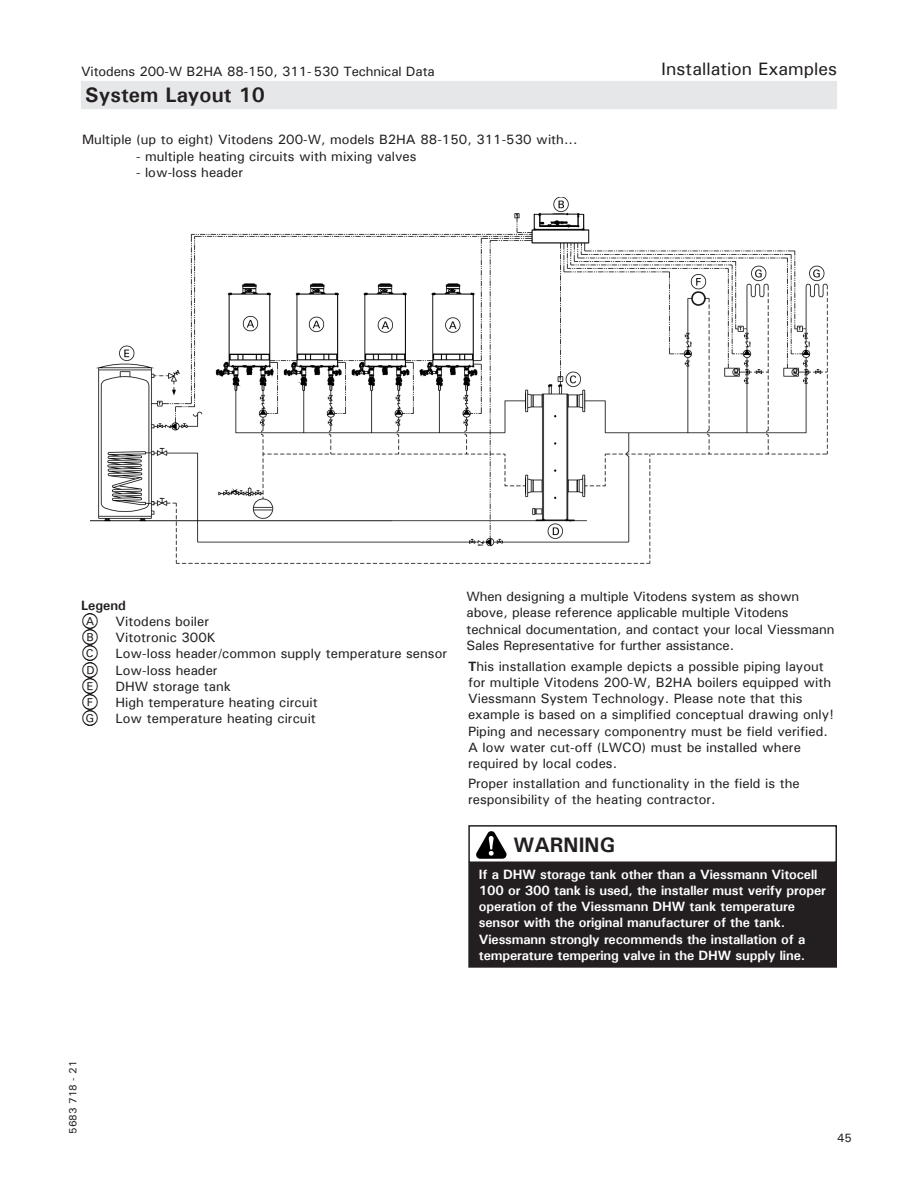
<style>
.page{position:relative;width:918px;height:1188px;background:#fff}
.page>*{position:absolute;margin:0;border:0;box-sizing:border-box;transform-origin:0 0}
.BAR_HEADINGS{font:700 21px "Univers";color:#231f20}
.SECTION_HEADINGS{font:18px "Univers";color:#231f20}
.t1{font:13.5px/16.2px "Univers";color:#231f20}
.t2{font:700 13.5px/16.2px "Univers";letter-spacing:-.01em;color:#fff}
.t3{font:700 13.5px "Univers";color:#231f20}
.t4{font:12px "Univers";color:#231f20}
.t5{font:10.5px "Univers";color:#231f20}
.s1{font-family:"HEIZTECHNIK Buchstaben"}
.s2{font-weight:700}
</style>
<div class="page">
<div style="left:79px;top:79px;width:760px;height:32px;background:#e6e7e9;border:2px solid #fff"></div>
<div style="left:468px;top:825px;width:369px;height:38px;border:2px solid #231f20"></div>
<img style="left:477px;top:831px;width:29px;height:27px">
<div style="left:469px;top:863px;width:367px;height:104px;background:#231f20"></div>
<div style="left:468px;top:863px;width:369px;height:105px;border:2px solid #231f20"></div>
<img style="left:91px;top:198px;width:736px;height:365px">
<p class="t1" style="left:81px;top:63px;width:355px">Vitodens 200-W B2HA 88-150, 311- 530 Technical Data</p>
<p class="BAR_HEADINGS" style="left:85px;top:82px;width:181px">System Layout 10</p>
<p class="t1" style="left:82px;top:131px;width:497px">Multiple (up to eight) Vitodens 200-W, models B2HA 88-150, 311-530 with...</p>
<p class="t1" style="left:136px;top:148px;width:282px">- multiple heating circuits with mixing valves</p>
<p class="t1" style="left:136px;top:164px;width:109px">- low-loss header</p>
<p class="SECTION_HEADINGS" style="left:661px;top:58px;width:177px">Installation Examples</p>
<p class="t3" style="left:81px;top:597px;width:46px">Legend</p>
<p class="t1" style="left:81px;top:613px;width:368px"><span class="s1">A</span> Vitodens boiler<br><span class="s1">B</span> Vitotronic 300K<br><span class="s1">C</span> Low-loss header/common supply temperature sensor<br><span class="s1">D</span> Low-loss header<br><span class="s1">E</span> DHW storage tank<br><span class="s1">F</span> High temperature heating circuit<br><span class="s1">G</span> Low temperature heating circuit</p>
<p class="t1" style="left:467px;top:588px;width:369px">When designing a multiple Vitodens system as shown above, please reference applicable multiple Vitodens technical documentation, and contact your local Viessmann Sales Representative for further assistance.</p>
<p class="t1" style="left:468px;top:658px;width:367px"><span class="s2">T</span>his installation example depicts a possible piping layout for multiple Vitodens 200-W, B2HA boilers equipped with Viessmann System Technology. Please note that this example is based on a simplified conceptual drawing only!<br>Piping and necessary componentry must be field verified.<br>A low water cut-off (LWCO) must be installed where required by local codes.</p>
<p class="t1" style="left:468px;top:775px;width:333px">Proper installation and functionality in the field is the responsibility of the heating contractor.</p>
<p class="BAR_HEADINGS" style="left:513px;top:832px;width:103px">WARNING</p>
<p class="t2" style="left:479px;top:866px;width:349px">If a DHW storage tank other than a Viessmann Vitocell 100 or 300 tank is used, the installer must verify proper operation of the Viessmann DHW tank temperature sensor with the original manufacturer of the tank.<br>Viessmann strongly recommends the installation of a temperature tempering valve in the DHW supply line.</p>
<p class="t5" style="left:66px;top:1134px;width:75px;rotate:-90deg">5683 718 - 21</p>
<p class="t4" style="left:837px;top:1131px;width:17px">45</p>
</div>
